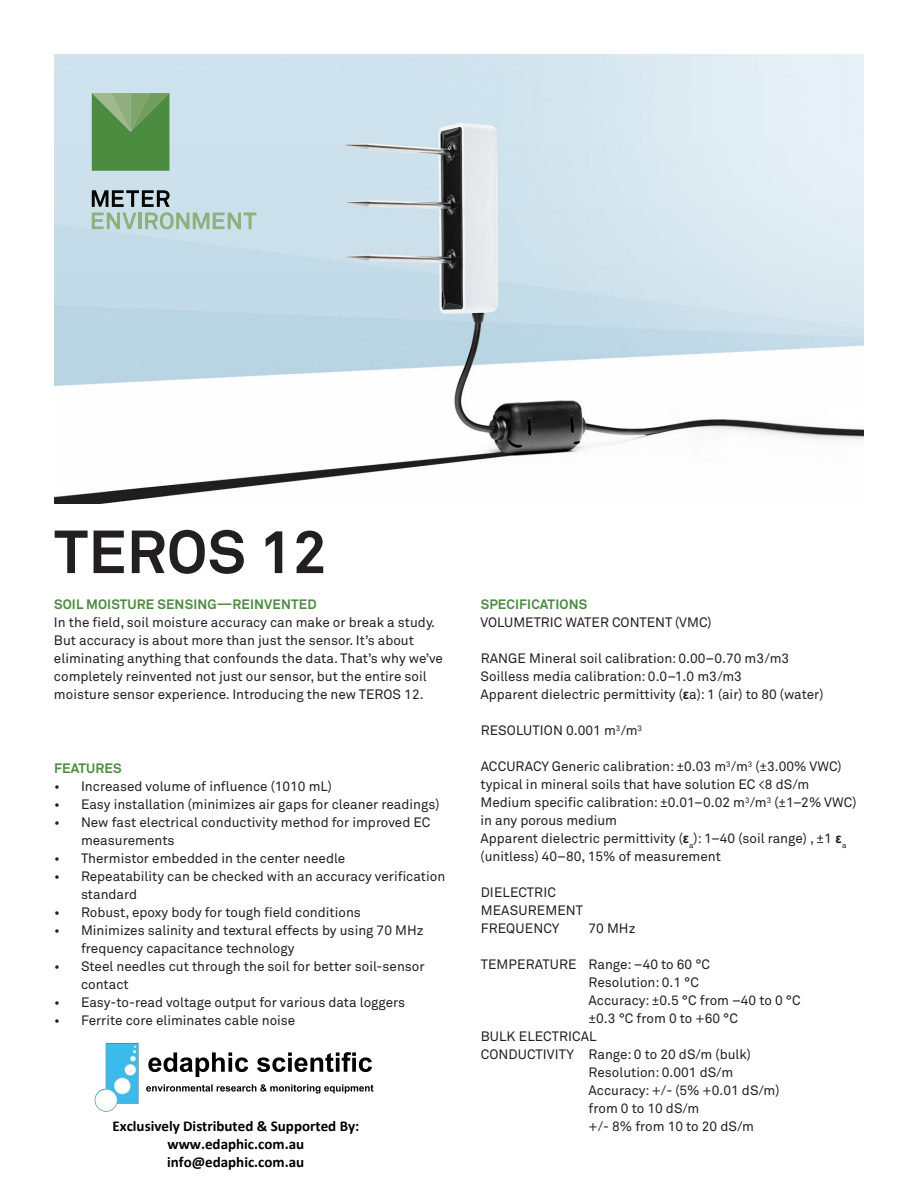
<style>
.page{position:relative;width:918px;height:1188px;background:#fff}
.page>*{position:absolute;margin:0;border:0;box-sizing:border-box;transform-origin:0 0}
.Headline_40pt{font:700 60px "Akkurat Pro";letter-spacing:.01em;color:#231f20}
.t1{font:700 15px/18px "Calibri";color:#000;text-align:center}
.t2{font:13.5px/18px "Akkurat Pro";color:#231f20}
.t3{font:700 13.5px "Akkurat Pro";letter-spacing:.01em;color:#4c8c40}
.s1{font-family:"Arial";font-weight:700}
</style>
<div class="page">
<img style="left:54px;top:54px;width:810px;height:450px">
<svg style="left:92px;top:93px;width:77px;height:78px;background:#5c944e"></svg>
<svg style="left:92px;top:190px;width:164px;height:39px;background:#acc1be"></svg>
<img style="left:94px;top:1042px;width:280px;height:70px">
<p class="Headline_40pt" style="left:54px;top:515px;width:274px">TEROS 12</p>
<p class="t3" style="left:54px;top:596px;width:264px">SOIL MOISTURE SENSING—REINVENTED</p>
<p class="t2" style="left:54px;top:613px;width:390px">In the field, soil moisture accuracy can make or break a study.<br>But accuracy is about more than just the sensor. It’s about eliminating anything that confounds the data. That’s why we’ve completely reinvented not just our sensor, but the entire soil moisture sensor experience. Introducing the new TEROS 12.</p>
<p class="t3" style="left:54px;top:760px;width:69px">FEATURES</p>
<p class="t2" style="left:54px;top:777px;width:280px">• Increased volume of influence (1010 mL)</p>
<p class="t2" style="left:54px;top:795px;width:387px">• Easy installation (minimizes air gaps for cleaner readings)</p>
<p class="t2" style="left:81px;top:813px;width:351px;text-indent:-27px">• New fast electrical conductivity method for improved EC measurements</p>
<p class="t2" style="left:54px;top:849px;width:293px">• Thermistor embedded in the center needle</p>
<p class="t2" style="left:81px;top:867px;width:366px;text-indent:-27px">• Repeatability can be checked with an accuracy verification standard</p>
<p class="t2" style="left:54px;top:903px;width:308px">• Robust, epoxy body for tough field conditions</p>
<p class="t2" style="left:81px;top:921px;width:344px;text-indent:-27px">• Minimizes salinity and textural effects by using 70 MHz frequency capacitance technology</p>
<p class="t2" style="left:81px;top:957px;width:345px;text-indent:-27px">• Steel needles cut through the soil for better soil-sensor contact</p>
<p class="t2" style="left:54px;top:993px;width:353px">• Easy-to-read voltage output for various data loggers</p>
<p class="t2" style="left:54px;top:1011px;width:243px">• Ferrite core eliminates cable noise</p>
<p class="t1" style="left:112px;top:1117px;width:248px">Exclusively Distributed &amp; Supported By: www.edaphic.com.au info@edaphic.com.au</p>
<p class="t3" style="left:481px;top:596px;width:108px">SPECIFICATIONS</p>
<p class="t2" style="left:481px;top:613px;width:233px">VOLUMETRIC WATER CONTENT (VMC)</p>
<p class="t2" style="left:481px;top:649px;width:310px">RANGE Mineral soil calibration: 0.00–0.70 m3/m3</p>
<p class="t2" style="left:481px;top:667px;width:263px">Soilless media calibration: 0.0–1.0 m3/m3</p>
<p class="t2" style="left:481px;top:685px;width:344px">Apparent dielectric permittivity (<span class="s1">ε</span>a): 1 (air) to 80 (water)</p>
<p class="t2" style="left:481px;top:721px;width:163px">RESOLUTION 0.001 m<sup>3</sup>/m<sup>3</sup></p>
<p class="t2" style="left:481px;top:757px;width:363px">ACCURACY Generic calibration: ±0.03 m<sup>3</sup>/m<sup>3</sup> (±3.00% VWC) typical in mineral soils that have solution EC &lt;8 dS/m</p>
<p class="t2" style="left:481px;top:793px;width:377px">Medium specific calibration: ±0.01–0.02 m<sup>3</sup>/m<sup>3</sup> (±1–2% VWC) in any porous medium</p>
<p class="t2" style="left:481px;top:829px;width:367px">Apparent dielectric permittivity (<span class="s1">ε</span><sub>a</sub>): 1–40 (soil range) , ±1 <span class="s1">ε</span><sub>a </sub>(unitless) 40–80, 15% of measurement</p>
<p class="t2" style="left:481px;top:883px;width:77px">DIELECTRIC</p>
<p class="t2" style="left:481px;top:901px;width:104px">MEASUREMENT</p>
<p class="t2" style="left:481px;top:919px;width:80px">FREQUENCY</p>
<p class="t2" style="left:589px;top:919px;width:48px">70 MHz</p>
<p class="t2" style="left:481px;top:955px;width:231px">TEMPERATURE Range: −40 to 60 °C</p>
<p class="t2" style="left:589px;top:973px;width:112px">Resolution: 0.1 °C</p>
<p class="t2" style="left:589px;top:991px;width:214px">Accuracy: ±0.5 °C from −40 to 0 °C</p>
<p class="t2" style="left:589px;top:1009px;width:151px">±0.3 °C from 0 to +60 °C</p>
<p class="t2" style="left:481px;top:1027px;width:117px">BULK ELECTRICAL</p>
<p class="t2" style="left:481px;top:1045px;width:272px">CONDUCTIVITY Range: 0 to 20 dS/m (bulk)</p>
<p class="t2" style="left:589px;top:1063px;width:146px">Resolution: 0.001 dS/m</p>
<p class="t2" style="left:589px;top:1081px;width:192px">Accuracy: +/- (5% +0.01 dS/m)</p>
<p class="t2" style="left:589px;top:1099px;width:112px">from 0 to 10 dS/m</p>
<p class="t2" style="left:589px;top:1117px;width:167px">+/- 8% from 10 to 20 dS/m</p>
</div>
